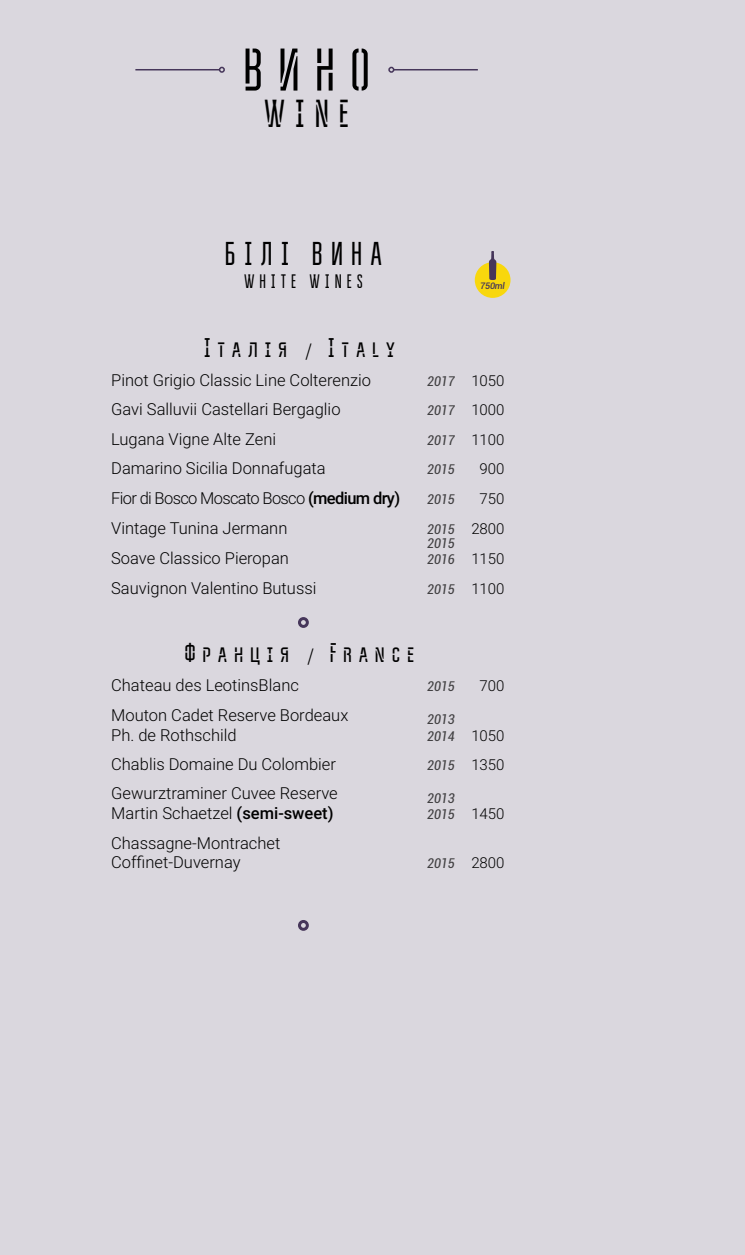
<style>
.page{position:relative;width:745px;height:1255px;background:#fff}
.page>*{position:absolute;margin:0;border:0;box-sizing:border-box;transform-origin:0 0}
.t1{font:60px "Bravo SCT";color:#000}
.t2{font:39px "Bravo SCT";color:#000}
.t3{font:33px "Bravo RG";letter-spacing:.25em;color:#000}
.t4{font:27px "Bravo SCT";letter-spacing:.25em;color:#000}
.t5{font:19.5px "Bravo RG";letter-spacing:.25em;color:#000}
.t6{font:300 16.5px/19.8px "Roboto";color:#000}
.t7{font:300 16.5px "Roboto";letter-spacing:-.04em;color:#000}
.t8{font:300 15px "Roboto";color:#000}
.t9{font:italic condensed 13.5px/16.2px "Roboto";color:#414042}
.t10{font:italic 500 9px "Roboto";letter-spacing:-.025em;color:#46365a}
.s1{font-size:18px}
.s2{font-weight:300;font-style:normal;font-stretch:normal;font-size:15px;color:#000}
.s3{font-weight:500}
</style>
<div class="page">
<div style="left:0;top:0;width:744px;height:1254px;background:#dad7de"></div>
<div style="left:474px;top:262px;width:36px;height:36px;background:#f8d70d;border-radius:50%"></div>
<svg style="left:488px;top:251px;width:8px;height:29px"></svg>
<hr style="left:393px;top:69px;width:84px;height:1px;background:#46365a">
<svg style="left:388px;top:67px;width:6px;height:6px"></svg>
<hr style="left:135px;top:69px;width:84px;height:1px;background:#46365a">
<svg style="left:219px;top:67px;width:6px;height:6px"></svg>
<div style="left:298px;top:617px;width:10px;height:11px;border:3px solid #46365a;border-radius:50%"></div>
<div style="left:298px;top:919px;width:10px;height:11px;border:3px solid #46365a;border-radius:50%"></div>
<h1 class="t1" style="left:243px;top:38px;width:128px">ВИНО</h1>
<h2 class="t2" style="left:264px;top:92px;width:86px">WINE</h2>
<h3 class="t3" style="left:225px;top:236px;width:158px">БІЛІ ВИНА</h3>
<p class="t5" style="left:244px;top:271px;width:120px">WHITE WINES</p>
<p class="t10" style="left:480px;top:279px;width:26px">750ml</p>
<h3 class="t4" style="left:204px;top:333px;width:192px">Італія <span class="s1">/</span> Italy</h3>
<p class="t6" style="left:111px;top:369px;width:261px">Pinot Grigio Classic Line Colterenzio</p>
<p class="t9" style="left:427px;top:372px;width:79px">2017 <span class="s2">1050</span></p>
<p class="t6" style="left:111px;top:399px;width:231px">Gavi Salluvii Castellari Bergaglio</p>
<p class="t9" style="left:427px;top:402px;width:79px">2017 <span class="s2">1000</span></p>
<p class="t6" style="left:111px;top:428px;width:166px">Lugana Vigne Alte Zeni</p>
<p class="t9" style="left:427px;top:431px;width:79px">2017 <span class="s2">1100</span></p>
<p class="t6" style="left:111px;top:458px;width:216px">Damarino Sicilia Donnafugata</p>
<p class="t9" style="left:427px;top:461px;width:29px">2015</p>
<p class="t8" style="left:479px;top:458px;width:26px">900</p>
<p class="t7" style="left:111px;top:486px;width:290px">Fior di Bosco Moscato Bosco <span class="s3">(medium dry)</span></p>
<p class="t9" style="left:427px;top:490px;width:29px">2015</p>
<p class="t8" style="left:479px;top:487px;width:26px">750</p>
<p class="t6" style="left:111px;top:517px;width:177px">Vintage Tunina Jermann</p>
<p class="t9" style="left:427px;top:520px;width:79px">2015 <span class="s2">2800</span></p>
<p class="t6" style="left:111px;top:547px;width:179px">Soave Classico Pieropan</p>
<p class="t9" style="left:427px;top:534px;width:79px">2015<br>2016 <span class="s2">1150</span></p>
<p class="t6" style="left:111px;top:577px;width:206px">Sauvignon Valentino Butussi</p>
<p class="t9" style="left:427px;top:580px;width:79px">2015 <span class="s2">1100</span></p>
<h3 class="t4" style="left:184px;top:638px;width:231px">Франція <span class="s1">/</span> France</h3>
<p class="t6" style="left:111px;top:675px;width:189px">Chateau des LeotinsBlanc</p>
<p class="t9" style="left:427px;top:678px;width:29px">2015</p>
<p class="t8" style="left:479px;top:675px;width:26px">700</p>
<p class="t6" style="left:111px;top:704px;width:238px">Mouton Cadet Reserve Bordeaux<br>Ph. de Rothschild</p>
<p class="t9" style="left:427px;top:711px;width:79px">2013<br>2014 <span class="s2">1050</span></p>
<p class="t6" style="left:111px;top:753px;width:226px">Chablis Domaine Du Colombier</p>
<p class="t9" style="left:427px;top:756px;width:79px">2015 <span class="s2">1350</span></p>
<p class="t6" style="left:111px;top:783px;width:228px">Gewurztraminer Cuvee Reserve<br>Martin Schaetzel <span class="s3">(semi-sweet)</span></p>
<p class="t9" style="left:427px;top:789px;width:79px">2013<br>2015 <span class="s2">1450</span></p>
<p class="t6" style="left:111px;top:832px;width:170px">Chassagne-Montrachet<br>Coffinet-Duvernay</p>
<p class="t9" style="left:427px;top:855px;width:79px">2015 <span class="s2">2800</span></p>
</div>
